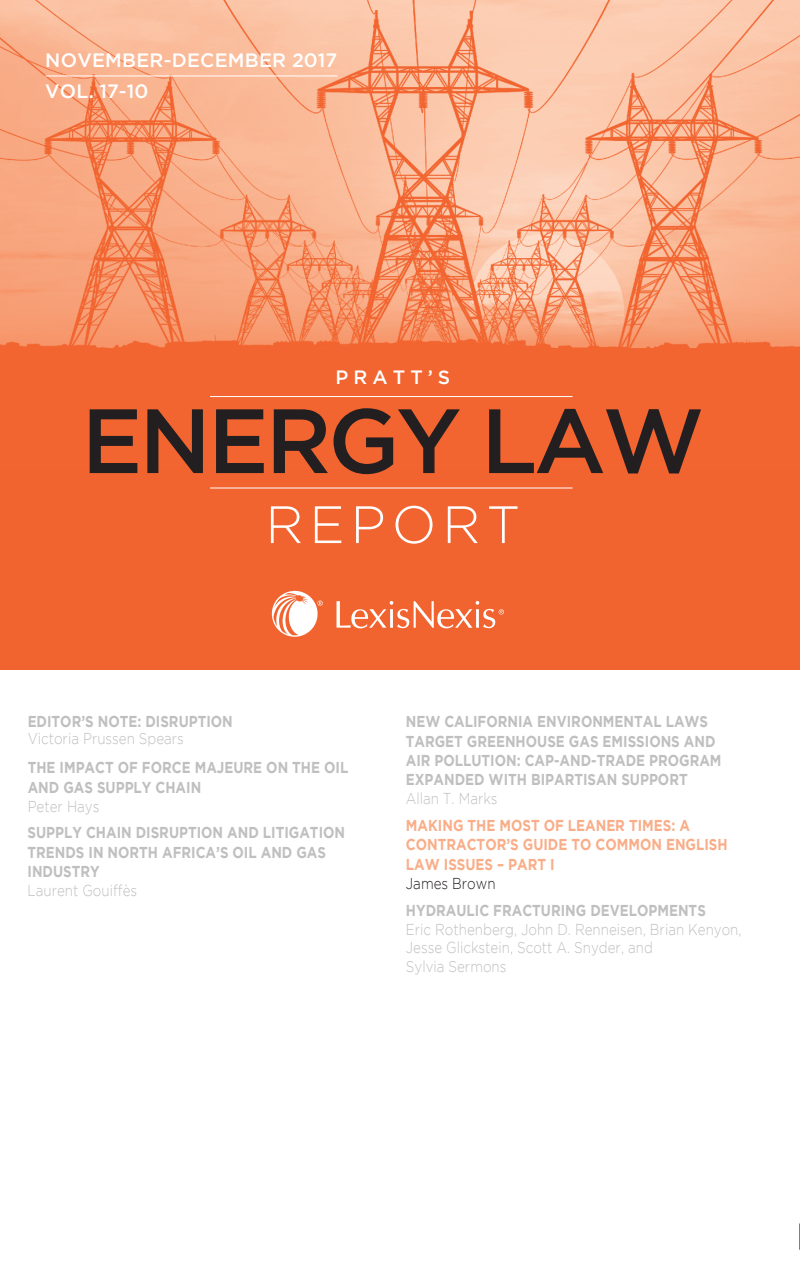
<style>
.page{position:relative;width:800px;height:1276px;background:#fff}
.page>*{position:absolute;margin:0;border:0;box-sizing:border-box;transform-origin:0 0}
.t1{font:500 91px "Gotham";letter-spacing:-.035em;color:#231f20}
.t2{font:300 52.5px "Gotham";letter-spacing:.115em;color:#fff}
.t3{font:500 19.25px/31px "Gotham";letter-spacing:.015em;color:#fff}
.t4{font:700 15.75px/19.2px "Gotham";color:#bfbfbf;scale:.85 1}
.t5{font:300 15.75px/18.7px "Gotham";color:#bfbfbf;scale:.85 1}
.t6{font:700 15.75px/19.2px "Gotham";color:#f9ad88;scale:.85 1}
.t7{font:300 15.75px "Gotham";color:#231f20;scale:.85 1}
</style>
<div class="page">
<img style="left:0;top:0;width:799px;height:469px">
<div style="left:0;top:469px;width:799px;height:201px;background:#f2642f"></div>
<img style="left:271px;top:590px;width:233px;height:47px">
<hr style="left:210px;top:487px;width:362px;height:1px;background:#fff">
<hr style="left:210px;top:396px;width:362px;height:1px;background:#fff">
<hr style="left:46px;top:76px;width:291px;height:1px;background:#fff">
<svg style="left:799px;top:1223px;width:1px;height:27px"></svg>
<p class="t3" style="left:45px;top:44px;width:293px">NOVEMBER-DECEMBER 2017<br>VOL. 17-10</p>
<p class="t3" style="left:335px;top:361px;width:116px">PRATT’S</p>
<h1 class="t1" style="left:81px;top:389px;width:624px">ENERGY LAW</h1>
<h2 class="t2" style="left:265px;top:496px;width:256px">REPORT</h2>
<p class="t4" style="left:28px;top:711px;width:243px">EDITOR’S NOTE: DISRUPTION</p>
<p class="t5" style="left:28px;top:729px;width:185px">Victoria Prussen Spears</p>
<p class="t4" style="left:28px;top:758px;width:378px">THE IMPACT OF FORCE MAJEURE ON THE OIL<br>AND GAS SUPPLY CHAIN</p>
<p class="t5" style="left:28px;top:797px;width:86px">Peter Hays</p>
<p class="t4" style="left:27px;top:823px;width:375px">SUPPLY CHAIN DISRUPTION AND LITIGATION<br>TRENDS IN NORTH AFRICA’S OIL AND GAS<br>INDUSTRY</p>
<p class="t5" style="left:27px;top:881px;width:131px">Laurent Gouiffès</p>
<p class="t4" style="left:405px;top:712px;width:373px">NEW CALIFORNIA ENVIRONMENTAL LAWS TARGET GREENHOUSE GAS EMISSIONS AND AIR POLLUTION: CAP-AND-TRADE PROGRAM EXPANDED WITH BIPARTISAN SUPPORT</p>
<p class="t5" style="left:405px;top:789px;width:109px">Allan T. Marks</p>
<p class="t6" style="left:406px;top:815px;width:380px">MAKING THE MOST OF LEANER TIMES: A<br>CONTRACTOR’S GUIDE TO COMMON ENGLISH<br>LAW ISSUES – PART I</p>
<p class="t7" style="left:406px;top:874px;width:107px">James Brown</p>
<p class="t4" style="left:406px;top:900px;width:354px">HYDRAULIC FRACTURING DEVELOPMENTS</p>
<p class="t5" style="left:406px;top:919px;width:396px">Eric Rothenberg, John D. Renneisen, Brian Kenyon,<br>Jesse Glickstein, Scott A. Snyder, and<br>Sylvia Sermons</p>
</div>
